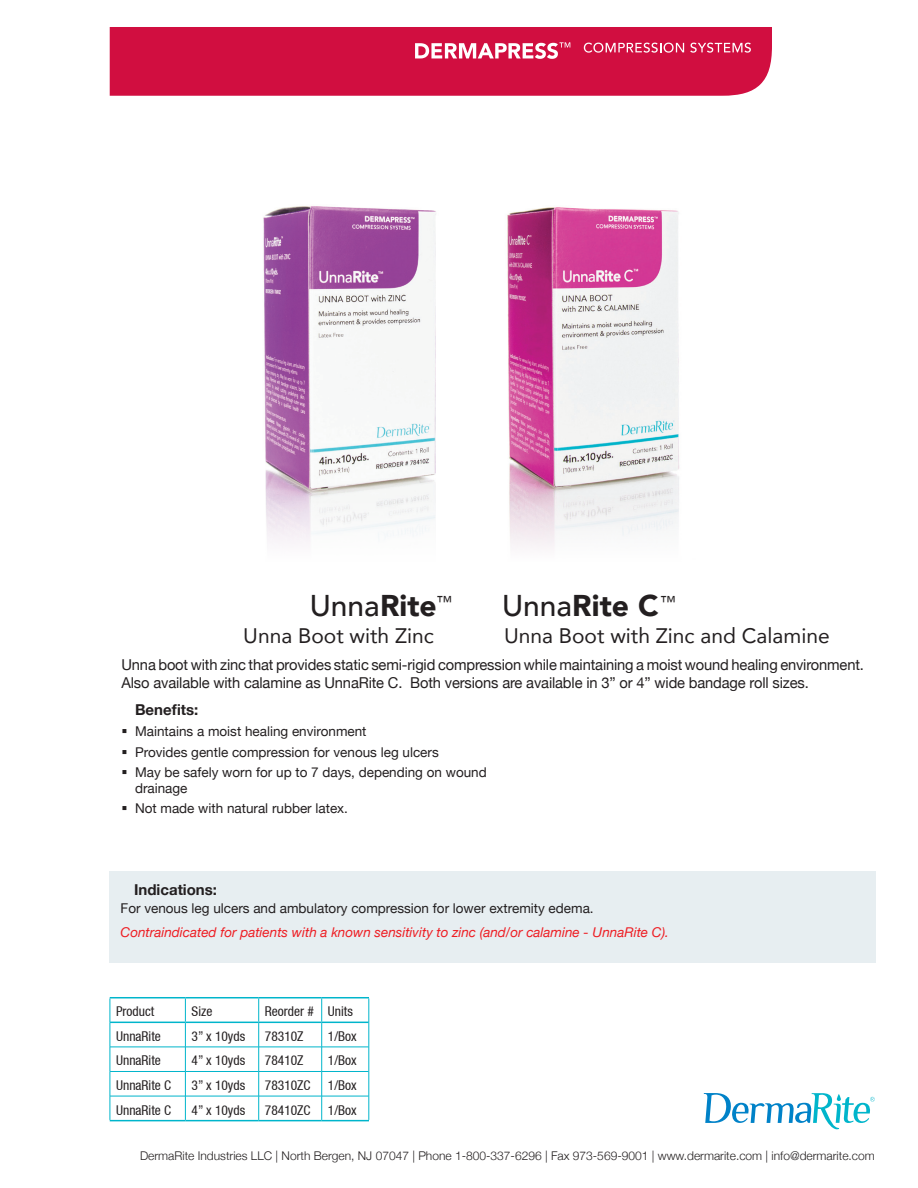
<style>
.page{position:relative;width:918px;height:1188px;background:#fff}
.page>*{position:absolute;margin:0;border:0;box-sizing:border-box;transform-origin:0 0}
.t1{font:900 30px "Avenir";color:#231f20}
.t2{font:500 30px "Avenir";color:#231f20}
.t3{font:21px "Avenir";color:#231f20}
.t4{font:15px/18px "Helvetica Neue";letter-spacing:-.01em;color:#231f20}
.SubHeading{font:700 15px "Helvetica Neue";color:#231f20}
.t5{font:13.5px/15.8px "Helvetica Neue";color:#231f20}
.t6{font:condensed 13.5px "Helvetica Neue LT";color:#231f20}
.t7{font:italic 13.5px "Helvetica Neue";color:#ee1d23}
.t8{font:300 12px "Helvetica Neue";color:#231f20}
.s1{font-weight:900}
.s2{font-weight:500}
</style>
<div class="page">
<div style="left:109px;top:872px;width:767px;height:91px;background:#e7eef1"></div>
<hr style="left:110px;top:1120px;width:75px;height:1px;background:#00b5cb">
<hr style="left:185px;top:1120px;width:74px;height:1px;background:#00b5cb">
<hr style="left:259px;top:1120px;width:63px;height:1px;background:#00b5cb">
<hr style="left:322px;top:1120px;width:47px;height:1px;background:#00b5cb">
<hr style="left:110px;top:1047px;width:75px;height:1px;background:#00b5cb">
<hr style="left:186px;top:1047px;width:73px;height:1px;background:#00b5cb">
<hr style="left:259px;top:1047px;width:63px;height:1px;background:#00b5cb">
<hr style="left:322px;top:1047px;width:47px;height:1px;background:#00b5cb">
<hr style="left:110px;top:1071px;width:75px;height:1px;background:#00b5cb">
<hr style="left:186px;top:1071px;width:73px;height:1px;background:#00b5cb">
<hr style="left:259px;top:1071px;width:63px;height:1px;background:#00b5cb">
<hr style="left:322px;top:1071px;width:47px;height:1px;background:#00b5cb">
<hr style="left:110px;top:1096px;width:75px;height:1px;background:#00b5cb">
<hr style="left:186px;top:1096px;width:73px;height:1px;background:#00b5cb">
<hr style="left:259px;top:1096px;width:63px;height:1px;background:#00b5cb">
<hr style="left:322px;top:1096px;width:47px;height:1px;background:#00b5cb">
<svg style="left:110px;top:998px;width:1px;height:122px"></svg>
<svg style="left:185px;top:998px;width:1px;height:122px"></svg>
<svg style="left:258px;top:998px;width:1px;height:122px"></svg>
<svg style="left:321px;top:998px;width:1px;height:122px"></svg>
<svg style="left:369px;top:998px;width:1px;height:122px"></svg>
<hr style="left:110px;top:997px;width:75px;height:1px;background:#00b5cb">
<hr style="left:185px;top:997px;width:74px;height:1px;background:#00b5cb">
<hr style="left:259px;top:997px;width:63px;height:1px;background:#00b5cb">
<hr style="left:322px;top:997px;width:47px;height:1px;background:#00b5cb">
<hr style="left:110px;top:1022px;width:75px;height:1px;background:#00b5cb">
<hr style="left:185px;top:1022px;width:74px;height:1px;background:#00b5cb">
<hr style="left:259px;top:1022px;width:63px;height:1px;background:#00b5cb">
<hr style="left:322px;top:1022px;width:47px;height:1px;background:#00b5cb">
<svg style="left:704px;top:1093px;width:171px;height:36px"></svg>
<div style="left:110px;top:27px;width:662px;height:69px;background:#d10e40"></div>
<svg style="left:415px;top:42px;width:155px;height:17px"></svg>
<svg style="left:584px;top:43px;width:100px;height:10px"></svg>
<svg style="left:690px;top:43px;width:61px;height:10px"></svg>
<img style="left:263px;top:206px;width:173px;height:338px">
<img style="left:507px;top:207px;width:173px;height:340px">
<p class="t2" style="left:310px;top:579px;width:144px">Unna<span class="s1">Rite</span><sup>™</sup></p>
<p class="t1" style="left:502px;top:579px;width:175px"><span class="s2">Unna</span>Rite C<sup>™</sup></p>
<p class="t3" style="left:243px;top:618px;width:192px">Unna Boot with Zinc</p>
<p class="t3" style="left:504px;top:618px;width:327px">Unna Boot with Zinc and Calamine</p>
<p class="t4" style="left:122px;top:656px;width:744px">Unna boot with zinc that provides static semi-rigid compression while maintaining a moist wound healing environment.<br>Also available with calamine as UnnaRite C. Both versions are available in 3” or 4” wide bandage roll sizes.</p>
<p class="SubHeading" style="left:135px;top:697px;width:65px">Benefits:</p>
<p class="t5" style="left:135px;top:724px;width:233px">Maintains a moist healing environment</p>
<p class="t5" style="left:135px;top:745px;width:305px">Provides gentle compression for venous leg ulcers</p>
<p class="t5" style="left:135px;top:765px;width:353px">May be safely worn for up to 7 days, depending on wound drainage</p>
<p class="t5" style="left:135px;top:801px;width:215px">Not made with natural rubber latex.</p>
<p class="SubHeading" style="left:134px;top:878px;width:85px">Indications:</p>
<p class="t5" style="left:121px;top:901px;width:475px">For venous leg ulcers and ambulatory compression for lower extremity edema.</p>
<p class="t7" style="left:121px;top:922px;width:550px">Contraindicated for patients with a known sensitivity to zinc (and/or calamine - UnnaRite C).</p>
<p class="t6" style="left:116px;top:1004px;width:40px">Product</p>
<p class="t6" style="left:192px;top:1004px;width:22px">Size</p>
<p class="t6" style="left:265px;top:1004px;width:50px">Reorder #</p>
<p class="t6" style="left:328px;top:1004px;width:27px">Units</p>
<p class="t6" style="left:116px;top:1028px;width:46px">UnnaRite</p>
<p class="t6" style="left:192px;top:1028px;width:55px">3” x 10yds</p>
<p class="t6" style="left:265px;top:1028px;width:40px">78310Z</p>
<p class="t6" style="left:328px;top:1028px;width:30px">1/Box</p>
<p class="t6" style="left:116px;top:1053px;width:46px">UnnaRite</p>
<p class="t6" style="left:192px;top:1053px;width:55px">4” x 10yds</p>
<p class="t6" style="left:265px;top:1053px;width:40px">78410Z</p>
<p class="t6" style="left:328px;top:1053px;width:30px">1/Box</p>
<p class="t6" style="left:116px;top:1077px;width:56px">UnnaRite C</p>
<p class="t6" style="left:192px;top:1077px;width:55px">3” x 10yds</p>
<p class="t6" style="left:265px;top:1077px;width:47px">78310ZC</p>
<p class="t6" style="left:328px;top:1077px;width:30px">1/Box</p>
<p class="t6" style="left:116px;top:1102px;width:56px">UnnaRite C</p>
<p class="t6" style="left:192px;top:1102px;width:55px">4” x 10yds</p>
<p class="t6" style="left:265px;top:1102px;width:47px">78410ZC</p>
<p class="t6" style="left:328px;top:1102px;width:30px">1/Box</p>
<p class="t8" style="left:140px;top:1146px;width:736px">DermaRite Industries LLC | North Bergen, NJ 07047 | Phone 1-800-337-6296 | Fax 973-569-9001 | www.dermarite.com | info@dermarite.com</p>
</div>
